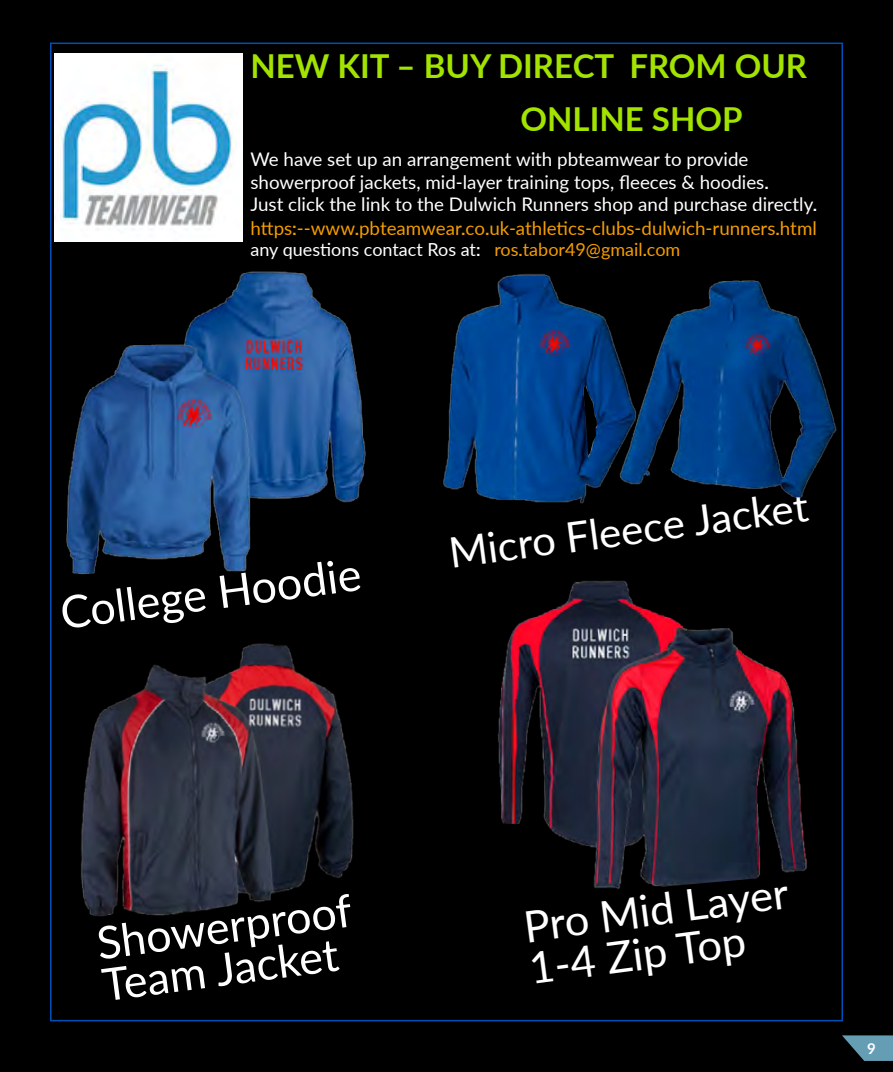
<style>
.page{position:relative;width:893px;height:1072px;background:#fff}
.page>*{position:absolute;margin:0;border:0;box-sizing:border-box;transform-origin:0 0}
.t1{font:45px/41.8px "Lato";color:#fff}
.t2{font:43.5px/41.8px "Lato";color:#fff}
.t3{font:42px "Lato";color:#fff}
.t4{font:700 33px/52.5px "Lato";color:#a2e300}
.t5{font:18.75px/22.5px "Lato";color:#fff}
.t6{font:18.75px "Lato";color:#f49d00}
.t7{font:18px "Lato";color:#fff}
.t8{font:700 15px "Lato";color:#fff}
.s1{color:#f49d00}
</style>
<div class="page">
<div style="left:0;top:0;width:893px;height:1071px;background:#000"></div>
<img style="left:55px;top:54px;width:187px;height:187px">
<img style="left:498px;top:580px;width:309px;height:309px">
<img style="left:81px;top:643px;width:273px;height:273px">
<img style="left:66px;top:271px;width:300px;height:304px">
<img style="left:661px;top:280px;width:175px;height:219px">
<img style="left:443px;top:274px;width:218px;height:230px">
<svg style="left:584px;top:385px;width:14px;height:71px"></svg>
<h3 class="t4" style="left:520px;top:39px;width:288px;text-indent:-270px">NEW KIT – BUY DIRECT FROM OUR<br>ONLINE SHOP</h3>
<p class="t5" style="left:251px;top:147px;width:568px">We have set up an arrangement with pbteamwear to provide showerproof jackets, mid-layer training tops, fleeces &amp; hoodies.<br>Just click the link to the Dulwich Runners shop and purchase directly.</p>
<p class="t6" style="left:251px;top:215px;width:568px">https:--www.pbteamwear.co.uk-athletics-clubs-dulwich-runners.html</p>
<p class="t7" style="left:251px;top:237px;width:431px">any questions contact Ros at: <span class="s1">ros.tabor49@gmail.com</span></p>
<h1 class="t1" style="left:57px;top:591px;width:304px;rotate:-8deg">College Hoodie</h1>
<h3 class="t3" style="left:445px;top:522px;width:363px;rotate:-7deg">Micro Fleece Jacket</h3>
<h1 class="t1" style="left:93px;top:922px;width:258px;rotate:-8deg">Showerproof<br>Team Jacket</h1>
<h2 class="t2" style="left:520px;top:905px;width:268px;rotate:-8deg">Pro Mid Layer<br>1-4 Zip Top</h2>
<p class="t8" style="left:867px;top:1037px;width:10px">9</p>
</div>
